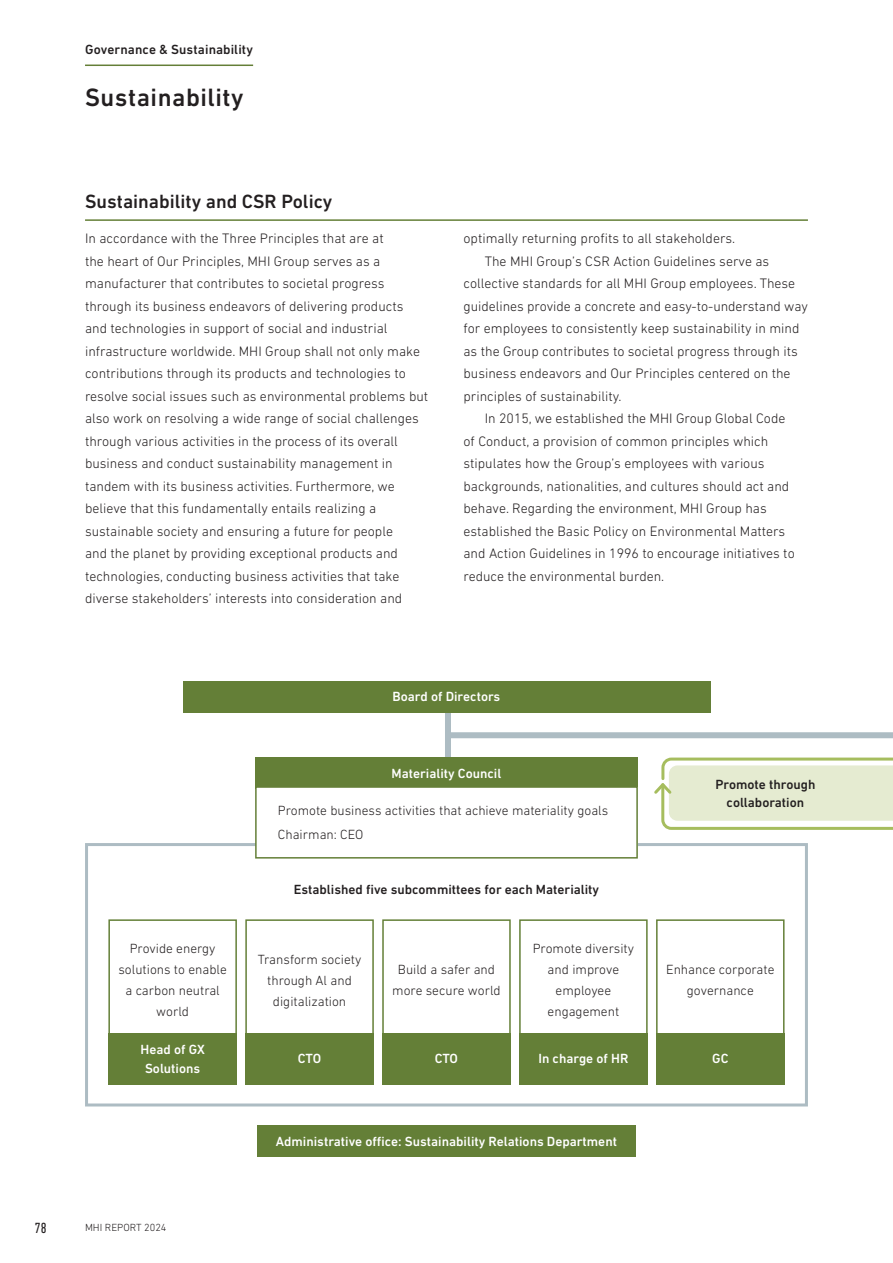
<style>
.page{position:relative;width:893px;height:1263px;background:#fff}
.page>*{position:absolute;margin:0;border:0;box-sizing:border-box;transform-origin:0 0}
.t1{font:500 25.5px "DIN Next LT Pro";letter-spacing:.02em;color:#231f20}
.t2{font:500 19.5px "DIN Next LT Pro";color:#231f20}
.t3{font:condensed 15px "DIN Next LT Pro";color:#231f20}
.t4{font:300 13.95px/22.5px "DIN Next LT Pro";color:#231f20}
.t5{font:300 13.5px/21px "DIN Next LT Pro";color:#231f20;text-align:center}
.t6{font:500 13.5px/19.5px "DIN Next LT Pro";color:#fff;text-align:center}
.t7{font:500 13.5px/18px "DIN Next LT Pro";color:#231f20;text-align:center}
.t8{font:300 10.5px "DIN Next LT Pro";color:#231f20}
</style>
<div class="page">
<div style="left:445px;top:696px;width:6px;height:79px;background:#adbcc3"></div>
<div style="left:85px;top:843px;width:723px;height:263px;background:#fff;border:3px solid #adbcc3"></div>
<hr style="left:85px;top:219px;width:723px;height:2px;background:#647f37">
<div style="left:183px;top:681px;width:527px;height:31px;background:#647f37"></div>
<div style="left:257px;top:1126px;width:379px;height:31px;background:#647f37"></div>
<div style="left:108px;top:919px;width:129px;height:122px;border:2px solid #647f37"></div>
<div style="left:108px;top:1033px;width:129px;height:51px;background:#647f37"></div>
<div style="left:382px;top:919px;width:129px;height:122px;border:2px solid #647f37"></div>
<div style="left:382px;top:1033px;width:129px;height:51px;background:#647f37"></div>
<div style="left:245px;top:919px;width:129px;height:122px;border:2px solid #647f37"></div>
<div style="left:245px;top:1033px;width:129px;height:51px;background:#647f37"></div>
<div style="left:519px;top:919px;width:129px;height:122px;border:2px solid #647f37"></div>
<div style="left:519px;top:1033px;width:129px;height:51px;background:#647f37"></div>
<div style="left:656px;top:919px;width:128px;height:122px;border:2px solid #647f37"></div>
<div style="left:656px;top:1033px;width:128px;height:51px;background:#647f37"></div>
<div style="left:255px;top:758px;width:383px;height:31px;background:#647f37"></div>
<div style="left:256px;top:787px;width:381px;height:71px;background:#fff"></div>
<div style="left:255px;top:786px;width:383px;height:72px;border:2px solid #647f37"></div>
<svg style="left:442px;top:732px;width:451px;height:99px"></svg>
<hr style="left:85px;top:65px;width:168px;height:1px;background:#647f37">
<p class="t7" style="left:85px;top:40px;width:170px">Governance &amp; Sustainability</p>
<h1 class="t1" style="left:85px;top:83px;width:160px">Sustainability</h1>
<h2 class="t2" style="left:85px;top:190px;width:249px">Sustainability and CSR Policy</h2>
<p class="t4" style="left:85px;top:227px;width:345px">In accordance with the Three Principles that are at<br>the heart of Our Principles, MHI Group serves as a manufacturer that contributes to societal progress through its business endeavors of delivering products and technologies in support of social and industrial infrastructure worldwide. MHI Group shall not only make contributions through its products and technologies to resolve social issues such as environmental problems but also work on resolving a wide range of social challenges through various activities in the process of its overall business and conduct sustainability management in tandem with its business activities. Furthermore, we believe that this fundamentally entails realizing a sustainable society and ensuring a future for people<br>and the planet by providing exceptional products and technologies, conducting business activities that take diverse stakeholders’ interests into consideration and</p>
<p class="t4" style="left:463px;top:227px;width:273px">optimally returning profits to all stakeholders.</p>
<p class="t4" style="left:485px;top:249px;width:286px">The MHI Group’s CSR Action Guidelines serve as</p>
<p class="t4" style="left:463px;top:272px;width:333px">collective standards for all MHI Group employees. These</p>
<p class="t4" style="left:463px;top:294px;width:346px">guidelines provide a concrete and easy-to-understand way</p>
<p class="t4" style="left:463px;top:317px;width:337px">for employees to consistently keep sustainability in mind</p>
<p class="t4" style="left:463px;top:339px;width:336px">as the Group contributes to societal progress through its</p>
<p class="t4" style="left:463px;top:362px;width:329px">business endeavors and Our Principles centered on the</p>
<p class="t4" style="left:463px;top:384px;width:159px">principles of sustainability.</p>
<p class="t4" style="left:485px;top:407px;width:302px">In 2015, we established the MHI Group Global Code</p>
<p class="t4" style="left:463px;top:429px;width:306px">of Conduct, a provision of common principles which</p>
<p class="t4" style="left:463px;top:452px;width:303px">stipulates how the Group’s employees with various</p>
<p class="t4" style="left:463px;top:474px;width:327px">backgrounds, nationalities, and cultures should act and</p>
<p class="t4" style="left:463px;top:497px;width:305px">behave. Regarding the environment, MHI Group has</p>
<p class="t4" style="left:463px;top:519px;width:323px">established the Basic Policy on Environmental Matters</p>
<p class="t4" style="left:463px;top:542px;width:333px">and Action Guidelines in 1996 to encourage initiatives to</p>
<p class="t4" style="left:463px;top:564px;width:202px">reduce the environmental burden.</p>
<p class="t5" style="left:118px;top:938px;width:110px">Provide energy solutions to enable a carbon neutral world</p>
<p class="t6" style="left:141px;top:1039px;width:66px">Head of GX<br>Solutions</p>
<p class="t3" style="left:35px;top:1219px;width:14px">78</p>
<p class="t8" style="left:85px;top:1222px;width:83px">MHI REPORT 2024</p>
<p class="t6" style="left:393px;top:687px;width:109px">Board of Directors</p>
<p class="t6" style="left:392px;top:763px;width:111px">Materiality Council</p>
<p class="t5" style="left:278px;top:798px;width:332px;line-height:23.7px;text-align:left">Promote business activities that achieve materiality goals<br>Chairman: CEO</p>
<p class="t7" style="left:294px;top:880px;width:307px">Established five subcommittees for each Materiality</p>
<p class="t5" style="left:258px;top:948px;width:105px">Transform society through Al and digitalization</p>
<p class="t6" style="left:298px;top:1049px;width:25px">CTO</p>
<p class="t5" style="left:392px;top:959px;width:110px">Build a safer and more secure world</p>
<p class="t6" style="left:435px;top:1049px;width:25px">CTO</p>
<p class="t5" style="left:533px;top:938px;width:103px">Promote diversity and improve employee engagement</p>
<p class="t6" style="left:538px;top:1049px;width:92px">In charge of HR</p>
<p class="t6" style="left:276px;top:1131px;width:343px">Administrative office: Sustainability Relations Department</p>
<p class="t7" style="left:715px;top:775px;width:102px">Promote through collaboration</p>
<p class="t5" style="left:666px;top:959px;width:110px">Enhance corporate governance</p>
<p class="t6" style="left:712px;top:1049px;width:18px">GC</p>
</div>
